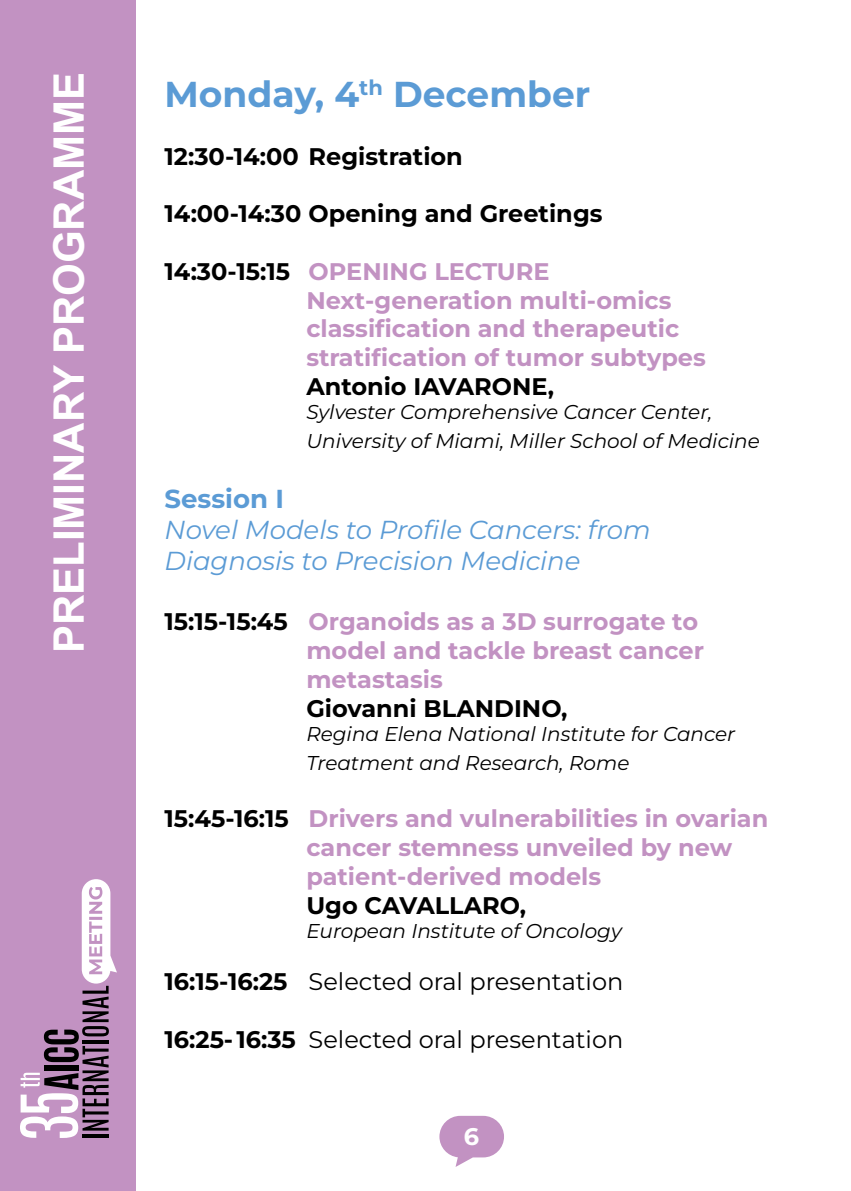
<style>
.page{position:relative;width:851px;height:1191px;background:#fff}
.page>*{position:absolute;margin:0;border:0;box-sizing:border-box;transform-origin:0 0}
.t1{font:700 42px "Arial";color:#fff}
.t2{font:100 36px "Montserrat";color:#5b9bd5}
.t3{font:italic 100 26px/31.2px "Montserrat";color:#5b9bd5}
.t4{font:100 26px "Montserrat";color:#5b9bd5}
.t5{font:100 24px/28.8px "Montserrat";color:#c292c2}
.t6{font:100 24px "Montserrat";color:#000}
.t7{font:24px "Montserrat";color:#000}
.t8{font:100 24px "Montserrat";color:#fff}
.t9{font:italic 100 20px/28.8px "Montserrat";color:#000}
.s1{color:#000}
.s2{font-weight:100}
</style>
<div class="page">
<svg style="left:439px;top:1115px;width:65px;height:52px"></svg>
<div style="left:0;top:0;width:135px;height:1191px;background:#c292c2"></div>
<svg style="left:20px;top:879px;width:97px;height:259px"></svg>
<h1 class="t1" style="left:41px;top:653px;width:583px;rotate:-90deg">PRELIMINARY PROGRAMME</h1>
<h2 class="t2" style="left:164px;top:70px;width:427px">Monday, 4<sup>th</sup> December</h2>
<p class="t6" style="left:164px;top:140px;width:300px">12:30-14:00 Registration</p>
<p class="t6" style="left:164px;top:198px;width:439px">14:00-14:30 Opening and Greetings</p>
<p class="t5" style="left:306px;top:256px;width:401px;text-indent:-142px"><span class="s1">14:30-15:15</span> OPENING LECTURE<br>Next-generation multi-omics classification and therapeutic stratification of tumor subtypes</p>
<p class="t6" style="left:306px;top:370px;width:249px">Antonio IAVARONE,</p>
<p class="t9" style="left:306px;top:397px;width:455px">Sylvester Comprehensive Cancer Center,<br>University of Miami, Miller School of Medicine</p>
<p class="t4" style="left:164px;top:481px;width:121px">Session I</p>
<p class="t3" style="left:164px;top:513px;width:487px">Novel Models to Profile Cancers: from<br>Diagnosis to Precision Medicine</p>
<p class="t5" style="left:306px;top:607px;width:399px;text-indent:-142px"><span class="s1">15:15-15:45</span> Organoids as a 3D surrogate to model and tackle breast cancer metastasis</p>
<p class="t6" style="left:306px;top:692px;width:262px">Giovanni BLANDINO,</p>
<p class="t9" style="left:306px;top:718px;width:430px">Regina Elena National Institute for Cancer<br>Treatment and Research, Rome</p>
<p class="t5" style="left:306px;top:803px;width:463px;text-indent:-142px"><span class="s1">15:45-16:15</span> Drivers and vulnerabilities in ovarian cancer stemness unveiled by new patient-derived models</p>
<p class="t6" style="left:306px;top:889px;width:221px">Ugo CAVALLARO,</p>
<p class="t9" style="left:306px;top:915px;width:317px">European Institute of Oncology</p>
<p class="t7" style="left:164px;top:966px;width:460px"><span class="s2">16:15-16:25</span> Selected oral presentation</p>
<p class="t7" style="left:164px;top:1023px;width:460px"><span class="s2">16:25-16:35</span> Selected oral presentation</p>
<p class="t8" style="left:463px;top:1120px;width:17px">6</p>
</div>
